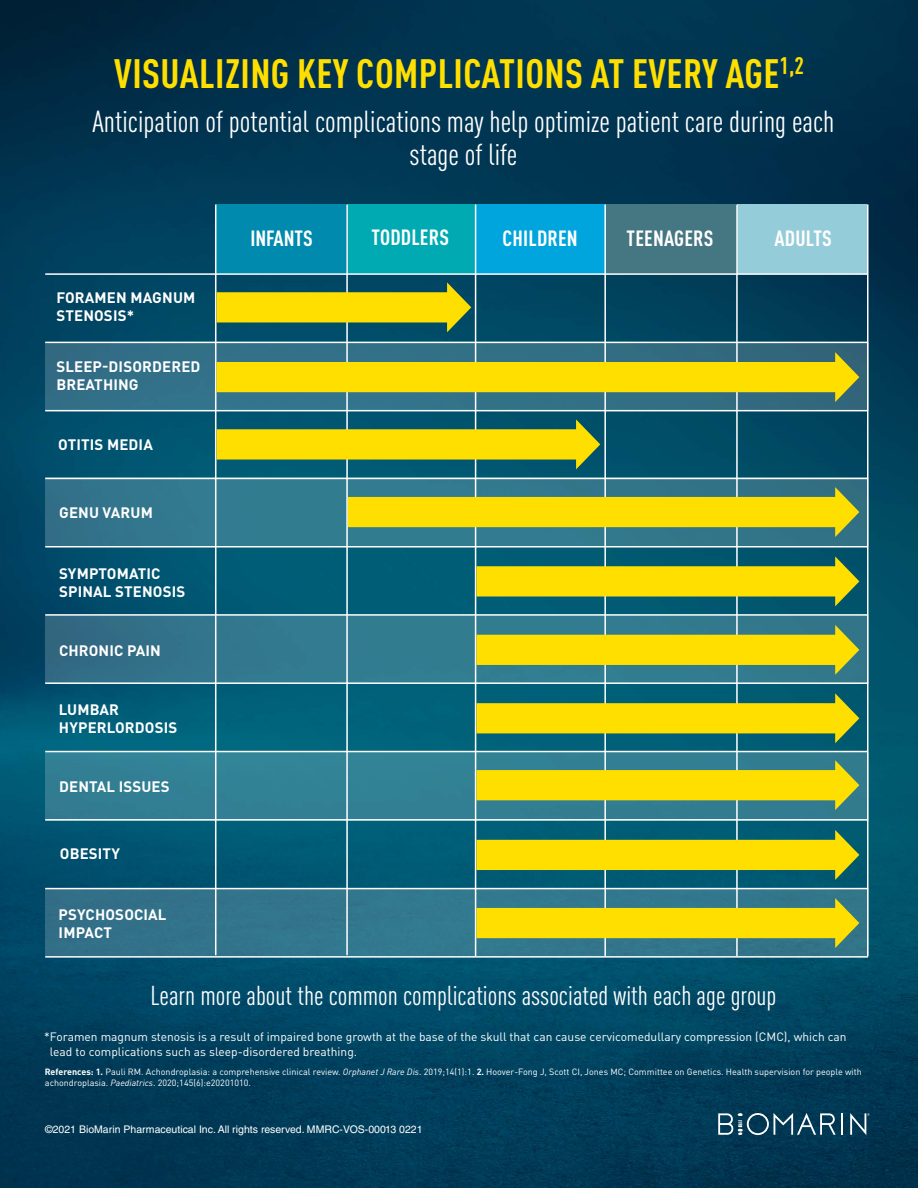
<style>
.page{position:relative;width:918px;height:1188px;background:#fff}
.page>*{position:absolute;margin:0;border:0;box-sizing:border-box;transform-origin:0 0}
.Syneos_Default_Style{font:700 condensed 40.5px "DINOT";letter-spacing:.01em;color:#ffdf00}
.Syneos_Default_Style-2{font:condensed 30px/33px "DINOT";color:#fff;text-align:center}
.Syneos_Default_Style-3{font:condensed 27px "DINOT";color:#fff}
.Syneos_Default_Style-4{font:700 condensed 21.75px "DINOT";letter-spacing:.01em;color:#fff}
.Syneos_Default_Style-5{font:700 15px/18px "DINOT";letter-spacing:.01em;color:#fff}
.Syneos_Default_Style-6{font:12px/15px "DINOT";color:#fff}
.Syneos_Default_Style-7{font:10.5px "Helvetica LT Std";color:#fff}
.Syneos_Default_Style-8{font:9px/10.5px "DINOT";color:#fff}
.s1{font-weight:700}
.s2{font-style:italic}
</style>
<div class="page">
<img style="left:0;top:0;width:918px;height:1188px">
<div style="left:45px;top:342px;width:823px;height:69px;background:linear-gradient(to right,#32738c,#32697d)"></div>
<div style="left:45px;top:478px;width:823px;height:68px;background:linear-gradient(to right,#327a91,#327487)"></div>
<div style="left:45px;top:615px;width:823px;height:68px;background:linear-gradient(to right,#32728b,#327e8f)"></div>
<div style="left:45px;top:752px;width:823px;height:68px;background:#327f94"></div>
<div style="left:45px;top:889px;width:823px;height:68px;background:#32758c"></div>
<div style="left:217px;top:204px;width:129px;height:70px;background:#008aad"></div>
<div style="left:347px;top:204px;width:129px;height:70px;background:#00aab3"></div>
<div style="left:477px;top:204px;width:129px;height:70px;background:#00a5de"></div>
<div style="left:606px;top:204px;width:130px;height:70px;background:#457783"></div>
<div style="left:737px;top:204px;width:130px;height:70px;background:#95ccda"></div>
<hr style="left:45px;top:410px;width:823px;height:1px;background:#fff">
<hr style="left:45px;top:546px;width:823px;height:2px;background:#fff">
<hr style="left:45px;top:682px;width:823px;height:2px;background:#fff">
<hr style="left:45px;top:819px;width:823px;height:2px;background:#fff">
<hr style="left:45px;top:956px;width:823px;height:2px;background:#fff">
<hr style="left:45px;top:342px;width:823px;height:1px;background:#fff">
<hr style="left:45px;top:478px;width:823px;height:1px;background:#fff">
<hr style="left:45px;top:614px;width:823px;height:2px;background:#fff">
<hr style="left:45px;top:751px;width:823px;height:1px;background:#fff">
<hr style="left:45px;top:888px;width:823px;height:1px;background:#fff">
<hr style="left:45px;top:273px;width:823px;height:2px;background:#fff">
<hr style="left:215px;top:204px;width:1px;height:751px;background:#fff">
<hr style="left:475px;top:204px;width:1px;height:752px;background:#fff">
<hr style="left:604px;top:204px;width:2px;height:752px;background:#fff">
<hr style="left:867px;top:204px;width:1px;height:752px;background:#fff">
<hr style="left:736px;top:204px;width:2px;height:752px;background:#fff">
<hr style="left:346px;top:204px;width:2px;height:751px;background:#fff">
<svg style="left:217px;top:282px;width:254px;height:50px;background:#98a329"></svg>
<svg style="left:217px;top:419px;width:383px;height:50px;background:#99a82d"></svg>
<svg style="left:217px;top:352px;width:642px;height:50px;background:#aeb235"></svg>
<svg style="left:348px;top:487px;width:511px;height:50px;background:#aeb537"></svg>
<svg style="left:476px;top:556px;width:383px;height:50px;background:#99a92d"></svg>
<svg style="left:476px;top:625px;width:383px;height:50px;background:#adb639"></svg>
<svg style="left:476px;top:693px;width:383px;height:50px;background:#99ab2f"></svg>
<svg style="left:476px;top:760px;width:383px;height:50px"></svg>
<svg style="left:476px;top:830px;width:383px;height:50px;background:#99aa2f"></svg>
<svg style="left:476px;top:898px;width:383px;height:50px"></svg>
<hr style="left:841px;top:1113px;width:2px;height:22px;background:#fff">
<svg style="left:718px;top:1113px;width:118px;height:22px;background:#3e677c"></svg>
<svg style="left:850px;top:1113px;width:20px;height:22px"></svg>
<p class="Syneos_Default_Style" style="left:114px;top:49px;width:691px">VISUALIZING KEY COMPLICATIONS AT EVERY AGE<sup>1,2</sup></p>
<p class="Syneos_Default_Style-2" style="left:93px;top:104px;width:743px">Anticipation of potential complications may help optimize patient care during each stage of life</p>
<p class="Syneos_Default_Style-5" style="left:56px;top:288px;width:140px">FORAMEN MAGNUM<br>STENOSIS*</p>
<p class="Syneos_Default_Style-5" style="left:56px;top:357px;width:146px">SLEEP-DISORDERED<br>BREATHING</p>
<p class="Syneos_Default_Style-5" style="left:58px;top:435px;width:96px">OTITIS MEDIA</p>
<p class="Syneos_Default_Style-5" style="left:59px;top:504px;width:95px">GENU VARUM</p>
<p class="Syneos_Default_Style-5" style="left:59px;top:564px;width:128px">SYMPTOMATIC<br>SPINAL STENOSIS</p>
<p class="Syneos_Default_Style-5" style="left:59px;top:641px;width:103px">CHRONIC PAIN</p>
<p class="Syneos_Default_Style-5" style="left:59px;top:700px;width:120px">LUMBAR<br>HYPERLORDOSIS</p>
<p class="Syneos_Default_Style-5" style="left:59px;top:777px;width:112px">DENTAL ISSUES</p>
<p class="Syneos_Default_Style-5" style="left:60px;top:844px;width:62px">OBESITY</p>
<p class="Syneos_Default_Style-5" style="left:59px;top:905px;width:109px">PSYCHOSOCIAL<br>IMPACT</p>
<p class="Syneos_Default_Style-4" style="left:250px;top:225px;width:64px">INFANTS</p>
<p class="Syneos_Default_Style-4" style="left:372px;top:224px;width:79px">TODDLERS</p>
<p class="Syneos_Default_Style-4" style="left:503px;top:225px;width:77px">CHILDREN</p>
<p class="Syneos_Default_Style-4" style="left:627px;top:225px;width:88px">TEENAGERS</p>
<p class="Syneos_Default_Style-4" style="left:775px;top:225px;width:59px">ADULTS</p>
<p class="Syneos_Default_Style-3" style="left:151px;top:979px;width:627px">Learn more about the common complications associated with each age group</p>
<p class="Syneos_Default_Style-6" style="left:50px;top:1029px;width:798px;text-indent:-6px">*Foramen magnum stenosis is a result of impaired bone growth at the base of the skull that can cause cervicomedullary compression (CMC), which can lead to complications such as sleep-disordered breathing.</p>
<p class="Syneos_Default_Style-8" style="left:45px;top:1066px;width:819px"><span class="s1">References: 1.</span> Pauli RM. Achondroplasia: a comprehensive clinical review. <span class="s2">Orphanet J Rare Dis</span>. 2019;14(1):1. <span class="s1">2.</span> Hoover-Fong J, Scott CI, Jones MC; Committee on Genetics. Health supervision for people with achondroplasia. <span class="s2">Paediatrics</span>. 2020;145(6):e20201010.</p>
<p class="Syneos_Default_Style-7" style="left:45px;top:1123px;width:379px">©2021 BioMarin Pharmaceutical Inc. All rights reserved. MMRC-VOS-00013 0221</p>
</div>
